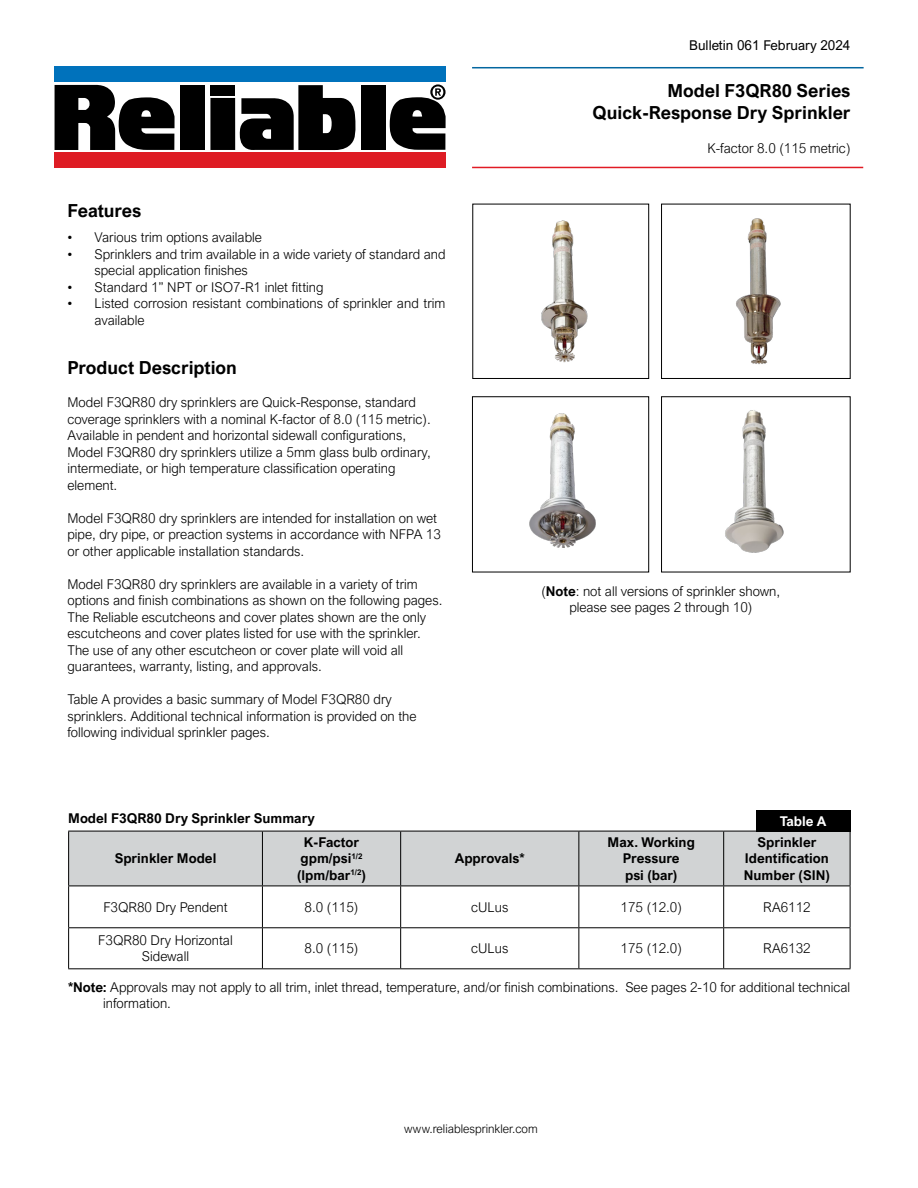
<style>
.page{position:relative;width:918px;height:1188px;background:#fff}
.page>*{position:absolute;margin:0;border:0;box-sizing:border-box;transform-origin:0 0}
.t1{font:700 18px/21.6px "Arial Nova";color:#000;text-align:right}
.t2{font:300 13.5px/16.5px "Arial Nova";color:#000}
.t3{font:700 13.5px/16.2px "Arial Nova";color:#000;text-align:center}
.t4{font:13.5px "Arial Nova";color:#000}
.t5{font:700 13.5px "Arial Nova";color:#fff}
.t6{font:300 12px "Arial Nova";color:#000}
.s1{font-weight:700}
</style>
<div class="page">
<div style="left:69px;top:832px;width:781px;height:54px;background:#d1d3d4"></div>
<hr style="left:68px;top:831px;width:194px;height:1px;background:#000">
<hr style="left:68px;top:831px;width:1px;height:55px;background:#000">
<hr style="left:262px;top:831px;width:139px;height:1px;background:#000">
<hr style="left:262px;top:831px;width:1px;height:55px;background:#000">
<hr style="left:401px;top:831px;width:178px;height:1px;background:#000">
<hr style="left:400px;top:831px;width:1px;height:55px;background:#000">
<hr style="left:579px;top:831px;width:145px;height:1px;background:#000">
<hr style="left:578px;top:831px;width:1px;height:55px;background:#000">
<hr style="left:724px;top:831px;width:126px;height:1px;background:#000">
<hr style="left:723px;top:831px;width:1px;height:55px;background:#000">
<hr style="left:850px;top:831px;width:1px;height:55px;background:#000">
<hr style="left:68px;top:886px;width:194px;height:1px;background:#000">
<hr style="left:68px;top:886px;width:1px;height:41px;background:#000">
<hr style="left:262px;top:886px;width:139px;height:1px;background:#000">
<hr style="left:262px;top:886px;width:1px;height:41px;background:#000">
<hr style="left:401px;top:886px;width:178px;height:1px;background:#000">
<hr style="left:400px;top:886px;width:1px;height:41px;background:#000">
<hr style="left:579px;top:886px;width:145px;height:1px;background:#000">
<hr style="left:578px;top:886px;width:1px;height:41px;background:#000">
<hr style="left:724px;top:886px;width:126px;height:1px;background:#000">
<hr style="left:723px;top:886px;width:1px;height:41px;background:#000">
<hr style="left:850px;top:886px;width:1px;height:41px;background:#000">
<hr style="left:68px;top:927px;width:194px;height:1px;background:#000">
<hr style="left:68px;top:928px;width:1px;height:40px;background:#000">
<hr style="left:262px;top:927px;width:139px;height:1px;background:#000">
<hr style="left:262px;top:928px;width:1px;height:40px;background:#000">
<hr style="left:401px;top:927px;width:178px;height:1px;background:#000">
<hr style="left:400px;top:928px;width:1px;height:40px;background:#000">
<hr style="left:579px;top:927px;width:145px;height:1px;background:#000">
<hr style="left:578px;top:928px;width:1px;height:40px;background:#000">
<hr style="left:724px;top:927px;width:126px;height:1px;background:#000">
<hr style="left:723px;top:928px;width:1px;height:40px;background:#000">
<hr style="left:850px;top:928px;width:1px;height:40px;background:#000">
<hr style="left:68px;top:968px;width:194px;height:1px;background:#000">
<hr style="left:262px;top:968px;width:139px;height:1px;background:#000">
<hr style="left:401px;top:968px;width:178px;height:1px;background:#000">
<hr style="left:579px;top:968px;width:145px;height:1px;background:#000">
<hr style="left:724px;top:968px;width:126px;height:1px;background:#000">
<div style="left:756px;top:810px;width:94px;height:21px;background:#000"></div>
<img style="left:472px;top:203px;width:177px;height:176px">
<img style="left:661px;top:203px;width:190px;height:176px">
<img style="left:472px;top:396px;width:177px;height:176px">
<img style="left:661px;top:396px;width:190px;height:176px">
<hr style="left:472px;top:67px;width:392px;height:1px;background:#0467a0">
<hr style="left:472px;top:167px;width:391px;height:1px;background:#e11b24">
<svg style="left:55px;top:84px;width:120px;height:66px"></svg>
<div style="left:180px;top:85px;width:25px;height:65px;background:#000"></div>
<div style="left:210px;top:98px;width:25px;height:52px;background:#000"></div>
<div style="left:210px;top:85px;width:25px;height:10px;background:#000"></div>
<div style="left:361px;top:85px;width:25px;height:65px;background:#000"></div>
<svg style="left:239px;top:85px;width:117px;height:66px"></svg>
<svg style="left:390px;top:84px;width:56px;height:66px"></svg>
<div style="left:55px;top:153px;width:391px;height:15px;background:#de1c24"></div>
<div style="left:55px;top:67px;width:391px;height:15px;background:#0072bc"></div>
<p class="t4" style="left:689px;top:38px;width:163px">Bulletin 061 February 2024</p>
<h1 class="t1" style="left:593px;top:80px;width:259px">Model F3QR80 Series<br>Quick-Response Dry Sprinkler</h1>
<h1 class="t1" style="left:68px;top:200px;width:75px">Features</h1>
<p class="t2" style="left:68px;top:229px;width:196px">• Various trim options available</p>
<p class="t2" style="left:94px;top:246px;width:353px;text-indent:-27px">• Sprinklers and trim available in a wide variety of standard and special application finishes</p>
<p class="t2" style="left:68px;top:279px;width:258px">• Standard 1” NPT or ISO7-R1 inlet fitting</p>
<p class="t2" style="left:94px;top:295px;width:353px;text-indent:-27px">• Listed corrosion resistant combinations of sprinkler and trim available</p>
<h1 class="t1" style="left:68px;top:357px;width:171px">Product Description</h1>
<p class="t2" style="left:68px;top:394px;width:365px">Model F3QR80 dry sprinklers are Quick-Response, standard coverage sprinklers with a nominal K-factor of 8.0 (115 metric).<br>Available in pendent and horizontal sidewall configurations, Model F3QR80 dry sprinklers utilize a 5mm glass bulb ordinary, intermediate, or high temperature classification operating element.</p>
<p class="t2" style="left:68px;top:510px;width:375px">Model F3QR80 dry sprinklers are intended for installation on wet pipe, dry pipe, or preaction systems in accordance with NFPA 13 or other applicable installation standards.</p>
<p class="t2" style="left:68px;top:576px;width:377px">Model F3QR80 dry sprinklers are available in a variety of trim options and finish combinations as shown on the following pages.<br>The Reliable escutcheons and cover plates shown are the only escutcheons and cover plates listed for use with the sprinkler.<br>The use of any other escutcheon or cover plate will void all guarantees, warranty, listing, and approvals.</p>
<p class="t2" style="left:68px;top:691px;width:351px">Table A provides a basic summary of Model F3QR80 dry sprinklers. Additional technical information is provided on the following individual sprinkler pages.</p>
<p class="t2" style="left:708px;top:140px;width:144px">K-factor 8.0 (115 metric)</p>
<p class="t2" style="left:541px;top:583px;width:240px;text-align:center">(<span class="s1">Note</span>: not all versions of sprinkler shown, please see pages 2 through 10)</p>
<p class="t3" style="left:68px;top:810px;width:248px">Model F3QR80 Dry Sprinkler Summary</p>
<p class="t5" style="left:780px;top:813px;width:48px">Table A</p>
<p class="t3" style="left:115px;top:850px;width:103px">Sprinkler Model</p>
<p class="t3" style="left:297px;top:834px;width:71px">K-Factor gpm/psi<sup>1/2 </sup>(lpm/bar<sup>1/2</sup>)</p>
<p class="t3" style="left:455px;top:850px;width:71px">Approvals*</p>
<p class="t3" style="left:608px;top:834px;width:89px">Max. Working<br>Pressure<br>psi (bar)</p>
<p class="t3" style="left:744px;top:834px;width:87px">Sprinkler<br>Identification<br>Number (SIN)</p>
<p class="t2" style="left:103px;top:899px;width:126px">F3QR80 Dry Pendent</p>
<p class="t2" style="left:305px;top:899px;width:55px">8.0 (115)</p>
<p class="t2" style="left:471px;top:899px;width:39px">cULus</p>
<p class="t2" style="left:621px;top:899px;width:63px">175 (12.0)</p>
<p class="t2" style="left:763px;top:899px;width:49px">RA6112</p>
<p class="t2" style="left:98px;top:932px;width:136px;text-align:center">F3QR80 Dry Horizontal<br>Sidewall</p>
<p class="t2" style="left:305px;top:940px;width:55px">8.0 (115)</p>
<p class="t2" style="left:471px;top:940px;width:39px">cULus</p>
<p class="t2" style="left:621px;top:940px;width:63px">175 (12.0)</p>
<p class="t2" style="left:763px;top:940px;width:49px">RA6132</p>
<p class="t2" style="left:103px;top:979px;width:749px;text-indent:-35px"><span class="s1">*Note:</span> Approvals may not apply to all trim, inlet thread, temperature, and/or finish combinations. See pages 2-10 for additional technical information.</p>
<p class="t6" style="left:404px;top:1122px;width:135px">www.reliablesprinkler.com</p>
</div>
